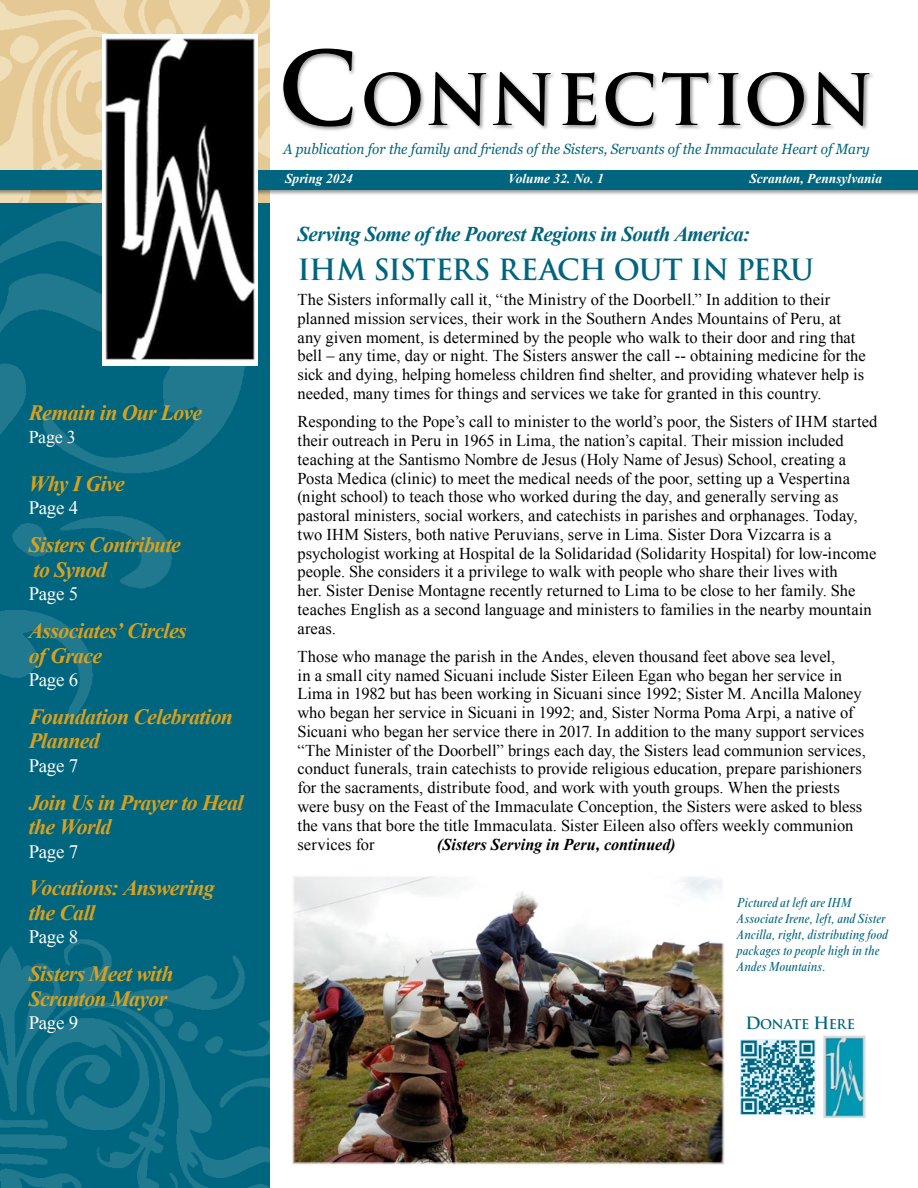
<style>
.page{position:relative;width:918px;height:1188px;background:#fff}
.page>*{position:absolute;margin:0;border:0;box-sizing:border-box;transform-origin:0 0}
.t1{font:700 99.45px "Trajan";color:#000}
.t2{font:700 68.85px "Trajan";letter-spacing:.015em;color:#000}
.t3{font:700 28.5px "Trajan";letter-spacing:-.03em;color:#00657e}
.t4{font:italic 700 21.9px/24.8px "Times New Roman";letter-spacing:-.03em;color:#d9a01d}
.t5{font:italic 700 21px "Times New Roman";letter-spacing:-.03em;color:#00657e}
.t6{font:18.9px "Times New Roman";letter-spacing:-.02em;color:#fff}
.t7{font:18px "Times New Roman";color:#fff}
.t8{font:16.5px/18.8px "Times New Roman";color:#000}
.t9{font:italic 700 16.5px "Times New Roman";letter-spacing:.005em;color:#000}
.t10{font:italic 14.7px "Georgia";color:#00657e;scale:.92 1}
.t11{font:italic condensed 13.5px/16.2px "Times New Roman";color:#00657e;scale:1.06 1}
.t12{font:italic 700 13.5px "Times New Roman";color:#fff}
.t13{font:13.2px "Trajan Bold SC800";letter-spacing:-.035em;color:#00657e}
.s1{font-size:16.5px}
</style>
<div class="page">
<img style="left:0;top:0;width:270px;height:204px">
<div style="left:0;top:204px;width:270px;height:984px;background:#00657e"></div>
<img style="left:0;top:203px;width:245px;height:516px">
<div style="left:0;top:170px;width:918px;height:26px;background:#000;opacity:.4"></div>
<div style="left:0;top:170px;width:918px;height:19px;background:#00657e"></div>
<div style="left:282px;top:48px;width:593px;height:83px;background:#000;opacity:.4"></div>
<img style="left:0;top:939px;width:270px;height:249px">
<img style="left:102px;top:35px;width:155px;height:330px">
<img style="left:292px;top:876px;width:432px;height:288px">
<img style="left:824px;top:1036px;width:41px;height:82px">
<img style="left:741px;top:1039px;width:75px;height:75px">
<h3 class="t4" style="left:29px;top:399px;width:175px">Remain in Our Love</h3>
<p class="t7" style="left:29px;top:425px;width:49px">Page 3</p>
<h3 class="t4" style="left:29px;top:471px;width:97px">Why I Give</h3>
<p class="t6" style="left:29px;top:495px;width:51px">Page 4</p>
<h3 class="t4" style="left:29px;top:532px;width:154px">Sisters Contribute to Synod</h3>
<p class="t6" style="left:29px;top:581px;width:51px">Page 5</p>
<h3 class="t4" style="left:29px;top:618px;width:160px">Associates’ Circles of Grace</h3>
<p class="t6" style="left:29px;top:667px;width:51px">Page 6</p>
<h3 class="t4" style="left:29px;top:703px;width:206px">Foundation Celebration<br>Planned</h3>
<p class="t6" style="left:29px;top:753px;width:51px">Page 7</p>
<h3 class="t4" style="left:29px;top:789px;width:216px">Join Us in Prayer to Heal the World</h3>
<p class="t6" style="left:29px;top:839px;width:51px">Page 7</p>
<h3 class="t4" style="left:29px;top:875px;width:187px">Vocations: Answering the Call</h3>
<p class="t6" style="left:29px;top:924px;width:51px">Page 8</p>
<h3 class="t4" style="left:29px;top:961px;width:146px">Sisters Meet with<br>Scranton Mayor</h3>
<p class="t6" style="left:29px;top:1010px;width:51px">Page 9</p>
<h1 class="t1" style="left:278px;top:27px;width:81px">C</h1>
<p class="t10" style="left:283px;top:140px;width:639px">A publication for the family and friends of the Sisters, Servants of the Immaculate Heart of Mary</p>
<h2 class="t2" style="left:361px;top:57px;width:515px">ONNECTION</h2>
<p class="t12" style="left:285px;top:169px;width:69px">Spring 2024</p>
<p class="t12" style="left:508px;top:169px;width:97px">Volume 32. No. 1</p>
<p class="t12" style="left:749px;top:169px;width:134px">Scranton, Pennsylvania</p>
<p class="t5" style="left:298px;top:220px;width:454px">Serving Some of the Poorest Regions in South America:</p>
<h3 class="t3" style="left:298px;top:252px;width:518px">IHM SISTERS REACH OUT IN PERU</h3>
<p class="t8" style="left:298px;top:290px;width:570px">The Sisters informally call it, “the Ministry of the Doorbell.” In addition to their planned mission services, their work in the Southern Andes Mountains of Peru, at any given moment, is determined by the people who walk to their door and ring that bell – any time, day or night. The Sisters answer the call -- obtaining medicine for the sick and dying, helping homeless children find shelter, and providing whatever help is needed, many times for things and services we take for granted in this country.</p>
<p class="t8" style="left:298px;top:412px;width:581px">Responding to the Pope’s call to minister to the world’s poor, the Sisters of IHM started their outreach in Peru in 1965 in Lima, the nation’s capital. Their mission included teaching at the Santismo Nombre de Jesus (Holy Name of Jesus) School, creating a Posta Medica (clinic) to meet the medical needs of the poor, setting up a Vespertina (night school) to teach those who worked during the day, and generally serving as pastoral ministers, social workers, and catechists in parishes and orphanages. Today, two IHM Sisters, both native Peruvians, serve in Lima. Sister Dora Vizcarra is a psychologist working at Hospital de la Solidaridad (Solidarity Hospital) for low-income people. She considers it a privilege to walk with people who share their lives with<br>her. Sister Denise Montagne recently returned to Lima to be close to her family. She teaches English as a second language and ministers to families in the nearby mountain areas.</p>
<p class="t8" style="left:298px;top:647px;width:570px">Those who manage the parish in the Andes, eleven thousand feet above sea level,<br>in a small city named Sicuani include Sister Eileen Egan who began her service in Lima in 1982 but has been working in Sicuani since 1992; Sister M. Ancilla Maloney who began her service in Sicuani in 1992; and, Sister Norma Poma Arpi, a native of Sicuani who began her service there in 2017. In addition to the many support services “The Minister of the Doorbell” brings each day, the Sisters lead communion services, conduct funerals, train catechists to provide religious education, prepare parishioners for the sacraments, distribute food, and work with youth groups. When the priests were busy on the Feast of the Immaculate Conception, the Sisters were asked to bless the vans that bore the title Immaculata. Sister Eileen also offers weekly communion services for</p>
<p class="t9" style="left:437px;top:833px;width:240px">(Sisters Serving in Peru, continued)</p>
<p class="t11" style="left:737px;top:894px;width:144px">Pictured at left are IHM<br>Associate Irene, left, and Sister<br>Ancilla, right, distributing food packages to people high in the<br>Andes Mountains.</p>
<p class="t13" style="left:745px;top:1016px;width:111px"><span class="s1">D</span>ONATE <span class="s1">H</span>ERE</p>
</div>
